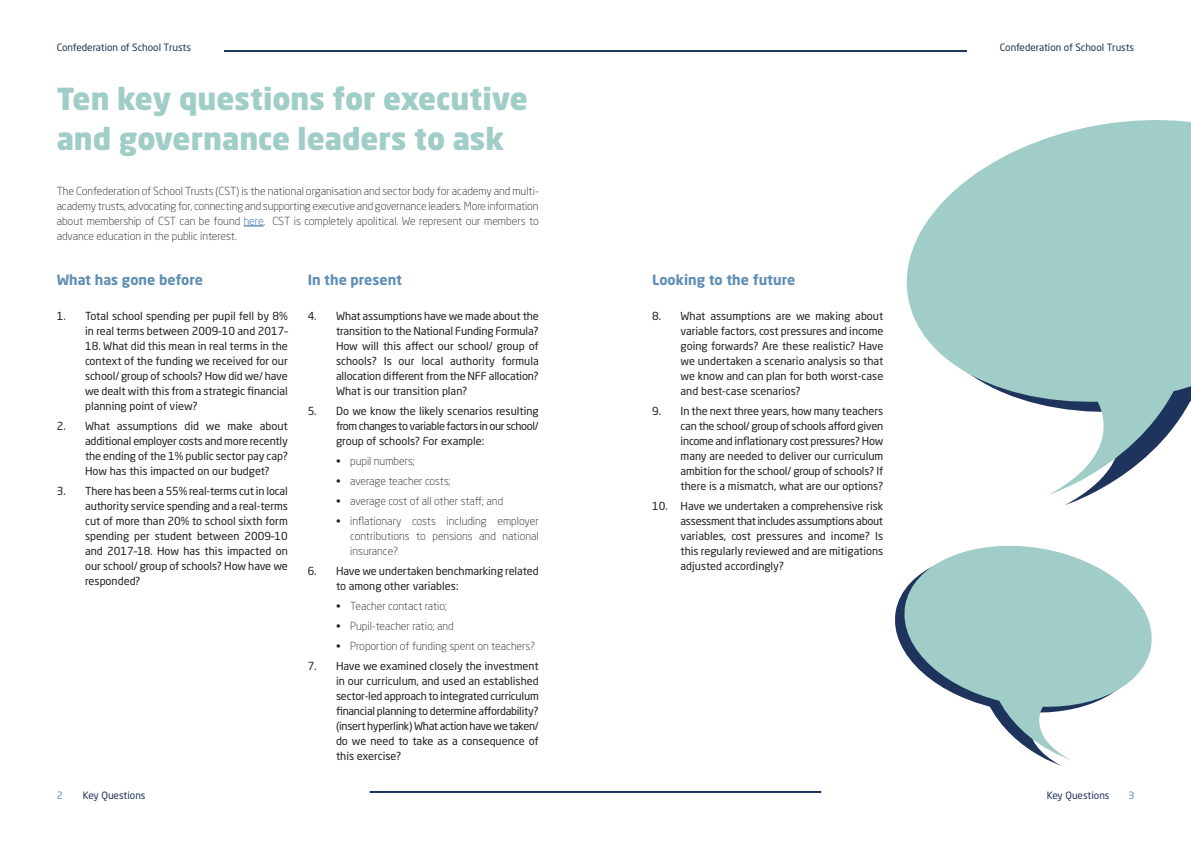
<style>
.page{position:relative;width:1191px;height:842px;background:#fff}
.page>*{position:absolute;margin:0;border:0;box-sizing:border-box;transform-origin:0 0}
.Header_2{font:900 30px/40px "Neo Sans W1 G";color:#a0cdc7}
.t1{font:700 14px "Neo Sans W1 G";color:#608fb4}
.t2{font:11px/15px "Neo Sans W1 G";color:#231f20;text-align:justify}
.Body{font:300 11px/15px "Neo Sans W1 G";color:#231f20;text-align:justify}
.t3{font:10px "Neo Sans W1 G";color:#1e345d}
.t4{font:10px "Neo Sans W1 G";color:#608fb4}
.s1{color:#175d9e}
</style>
<div class="page">
<hr style="left:224px;top:50px;width:743px;height:2px;background:#1e345d">
<svg style="left:244px;top:226px;width:20px;height:1px"></svg>
<svg style="left:906px;top:120px;width:285px;height:287px;fill:#a0cdc7"></svg>
<svg style="left:1048px;top:231px;width:143px;height:274px"></svg>
<hr style="left:370px;top:791px;width:451px;height:2px;background:#1e345d">
<svg style="left:898px;top:545px;width:254px;height:165px;fill:#a0cdc7"></svg>
<svg style="left:965px;top:609px;width:105px;height:157px"></svg>
<p class="t3" style="left:57px;top:41px;width:136px">Confederation of School Trusts</p>
<p class="t3" style="left:1000px;top:41px;width:136px">Confederation of School Trusts</p>
<p class="Header_2" style="left:57px;top:79px;width:472px">Ten key questions for executive and governance leaders to ask</p>
<p class="Body" style="left:57px;top:183px;width:483px">The Confederation of School Trusts (CST) is the national organisation and sector body for academy and multi&shy;academy trusts, advocating for, connecting and supporting executive and governance leaders. More information about membership of CST can be found <span class="s1">here</span>. CST is completely apolitical. We represent our members to advance education in the public interest.</p>
<p class="t1" style="left:57px;top:271px;width:148px">What has gone before</p>
<p class="t2" style="left:57px;top:308px;width:233px;text-align:right">1. Total school spending per pupil fell by 8% in real terms between 2009–10 and 2017–</p>
<p class="t2" style="left:85px;top:338px;width:204px">18. What did this mean in real terms in the context of the funding we received for our school/ group of schools? How did we/ have we dealt with this from a strategic financial planning point of view?</p>
<p class="t2" style="left:85px;top:418px;width:204px;text-indent:-28px">2. What assumptions did we make about additional employer costs and more recently the ending of the 1% public sector pay cap?<br>How has this impacted on our budget?</p>
<p class="t2" style="left:85px;top:483px;width:204px;text-indent:-28px">3. There has been a 55% real-terms cut in local authority service spending and a real-terms cut of more than 20% to school sixth form spending per student between 2009–10 and 2017–18. How has this impacted on our school/ group of schools? How have we responded?</p>
<p class="t1" style="left:308px;top:271px;width:96px">In the present</p>
<p class="t2" style="left:336px;top:308px;width:204px;text-indent:-28px">4. What assumptions have we made about the transition to the National Funding Formula?<br>How will this affect our school/ group of schools? Is our local authority formula allocation different from the NFF allocation?<br>What is our transition plan?</p>
<p class="t2" style="left:336px;top:403px;width:204px;text-indent:-28px">5. Do we know the likely scenarios resulting from changes to variable factors in our school/ group of schools? For example:</p>
<p class="Body" style="left:336px;top:453px;width:80px">• pupil numbers;</p>
<p class="Body" style="left:336px;top:473px;width:116px">• average teacher costs;</p>
<p class="Body" style="left:336px;top:493px;width:169px">• average cost of all other staff; and</p>
<p class="Body" style="left:350px;top:513px;width:190px;text-indent:-14px">• inflationary costs including employer contributions to pensions and national insurance?</p>
<p class="t2" style="left:336px;top:563px;width:204px;text-indent:-28px">6. Have we undertaken benchmarking related to among other variables:</p>
<p class="Body" style="left:336px;top:598px;width:113px">• Teacher contact ratio;</p>
<p class="Body" style="left:336px;top:618px;width:119px">• Pupil-teacher ratio; and</p>
<p class="Body" style="left:336px;top:638px;width:201px">• Proportion of funding spent on teachers?</p>
<p class="t2" style="left:336px;top:658px;width:204px;text-indent:-28px">7. Have we examined closely the investment in our curriculum, and used an established sector-led approach to integrated curriculum financial planning to determine affordability? (insert hyperlink) What action have we taken/ do we need to take as a consequence of this exercise?</p>
<p class="t1" style="left:652px;top:271px;width:145px">Looking to the future</p>
<p class="t2" style="left:680px;top:308px;width:204px;text-indent:-28px">8. What assumptions are we making about variable factors, cost pressures and income going forwards? Are these realistic? Have we undertaken a scenario analysis so that we know and can plan for both worst-case and best-case scenarios?</p>
<p class="t2" style="left:680px;top:403px;width:204px;text-indent:-28px">9. In the next three years, how many teachers can the school/ group of schools afford given income and inflationary cost pressures? How many are needed to deliver our curriculum ambition for the school/ group of schools? If there is a mismatch, what are our options?</p>
<p class="t2" style="left:680px;top:498px;width:204px;text-indent:-28px">10. Have we undertaken a comprehensive risk assessment that includes assumptions about variables, cost pressures and income? Is this regularly reviewed and are mitigations adjusted accordingly?</p>
<p class="t4" style="left:57px;top:789px;width:8px">2</p>
<p class="t3" style="left:1046px;top:789px;width:64px">Key Questions</p>
<p class="t4" style="left:1128px;top:789px;width:8px">3</p>
<p class="t3" style="left:83px;top:789px;width:64px">Key Questions</p>
</div>
